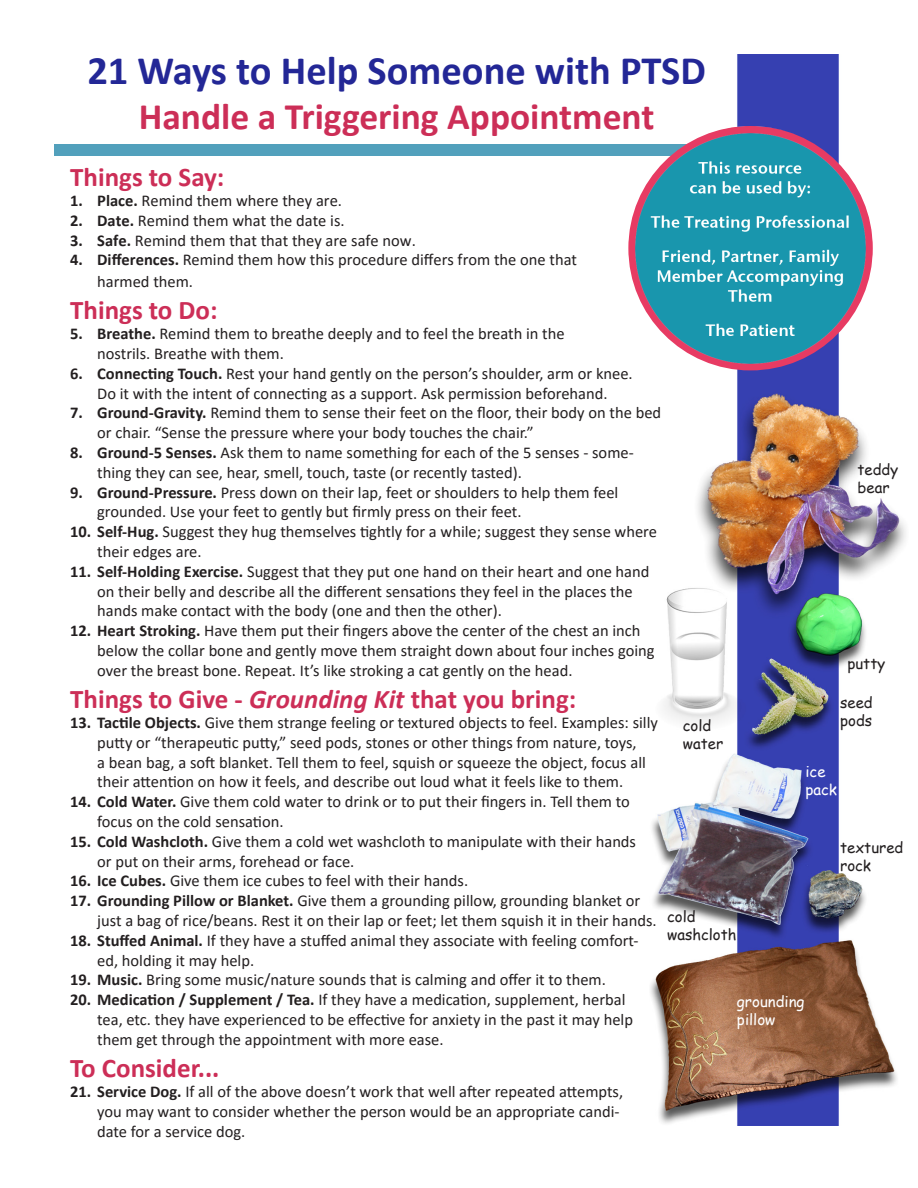
<style>
.page{position:relative;width:918px;height:1188px;background:#fff}
.page>*{position:absolute;margin:0;border:0;box-sizing:border-box;transform-origin:0 0}
.t1{font:700 40.5px "Calibri";color:#232796}
.t2{font:700 37.5px "Calibri";color:#cc2e57}
.t3{font:700 27px "Calibri";color:#cc2e57}
.t4{font:16.5px/19.8px "Calibri";color:#231f20}
.t5{font:15px/18px "Comic Sans MS";color:#231f20}
.t6{font:15px "Comic Sans MS";color:#fff}
.s1{font-weight:700}
.s2{font-style:italic}
</style>
<div class="page">
<img style="left:650px;top:54px;width:256px;height:1072px">
<div style="left:54px;top:144px;width:669px;height:11px;background:#52a0bc"></div>
<img style="left:628px;top:126px;width:245px;height:244px;border-radius:122px">
<p class="t1" style="left:87px;top:42px;width:620px">21 Ways to Help Someone with PTSD</p>
<p class="t2" style="left:139px;top:90px;width:517px">Handle a Triggering Appointment</p>
<p class="t3" style="left:70px;top:158px;width:156px">Things to Say:</p>
<p class="t4" style="left:70px;top:190px;width:273px"><span class="s1">1. Place.</span> Remind them where they are.</p>
<p class="t4" style="left:70px;top:210px;width:276px"><span class="s1">2. Date.</span> Remind them what the date is.</p>
<p class="t4" style="left:70px;top:230px;width:347px"><span class="s1">3. Safe.</span> Remind them that that they are safe now.</p>
<p class="t4" style="left:97px;top:249px;width:481px;line-height:21.6px;text-indent:-27px"><span class="s1">4. Differences.</span> Remind them how this procedure differs from the one that harmed them.</p>
<p class="t3" style="left:70px;top:291px;width:149px">Things to Do:</p>
<p class="t4" style="left:97px;top:323px;width:469px;text-indent:-27px"><span class="s1">5. Breathe.</span> Remind them to breathe deeply and to feel the breath in the nostrils. Breathe with them.</p>
<p class="t4" style="left:70px;top:363px;width:564px;text-align:center"><span class="s1">6. Connecting Touch.</span> Rest your hand gently on the person’s shoulder, arm or knee.<br>Do it with the intent of connecting as a support. Ask permission beforehand.</p>
<p class="t4" style="left:97px;top:403px;width:566px;text-indent:-27px"><span class="s1">7. Ground-Gravity.</span> Remind them to sense their feet on the floor, their body on the bed or chair. “Sense the pressure where your body touches the chair.”</p>
<p class="t4" style="left:97px;top:442px;width:538px;text-indent:-27px"><span class="s1">8. Ground-5 Senses.</span> Ask them to name something for each of the 5 senses - some&shy;thing they can see, hear, smell, touch, taste (or recently tasted).</p>
<p class="t4" style="left:97px;top:482px;width:523px;text-indent:-27px"><span class="s1">9. Ground-Pressure.</span> Press down on their lap, feet or shoulders to help them feel grounded. Use your feet to gently but firmly press on their feet.</p>
<p class="t4" style="left:97px;top:521px;width:561px;text-indent:-27px"><span class="s1">10. Self-Hug.</span> Suggest they hug themselves tightly for a while; suggest they sense where their edges are.</p>
<p class="t4" style="left:97px;top:561px;width:554px;text-indent:-27px"><span class="s1">11. Self-Holding Exercise.</span> Suggest that they put one hand on their heart and one hand on their belly and describe all the different sensations they feel in the places the hands make contact with the body (one and then the other).</p>
<p class="t4" style="left:97px;top:620px;width:559px;text-indent:-27px"><span class="s1">12. Heart Stroking.</span> Have them put their fingers above the center of the chest an inch below the collar bone and gently move them straight down about four inches going over the breast bone. Repeat. It’s like stroking a cat gently on the head.</p>
<p class="t3" style="left:70px;top:680px;width:508px">Things to Give - <span class="s2">Grounding Kit</span> that you bring:</p>
<p class="t4" style="left:97px;top:712px;width:562px;text-indent:-27px"><span class="s1">13. Tactile Objects.</span> Give them strange feeling or textured objects to feel. Examples: silly putty or “therapeutic putty,” seed pods, stones or other things from nature, toys,<br>a bean bag, a soft blanket. Tell them to feel, squish or squeeze the object, focus all their attention on how it feels, and describe out loud what it feels like to them.</p>
<p class="t4" style="left:97px;top:791px;width:534px;text-indent:-27px"><span class="s1">14. Cold Water.</span> Give them cold water to drink or to put their fingers in. Tell them to focus on the cold sensation.</p>
<p class="t4" style="left:97px;top:831px;width:540px;text-indent:-27px"><span class="s1">15. Cold Washcloth.</span> Give them a cold wet washcloth to manipulate with their hands or put on their arms, forehead or face.</p>
<p class="t4" style="left:70px;top:871px;width:399px"><span class="s1">16. Ice Cubes.</span> Give them ice cubes to feel with their hands.</p>
<p class="t4" style="left:97px;top:890px;width:561px;text-indent:-27px"><span class="s1">17. Grounding Pillow or Blanket.</span> Give them a grounding pillow, grounding blanket or just a bag of rice/beans. Rest it on their lap or feet; let them squish it in their hands.</p>
<p class="t4" style="left:97px;top:930px;width:543px;text-indent:-27px"><span class="s1">18. Stuffed Animal.</span> If they have a stuffed animal they associate with feeling comfort&shy;ed, holding it may help.</p>
<p class="t4" style="left:70px;top:970px;width:537px"><span class="s1">19. Music.</span> Bring some music/nature sounds that is calming and offer it to them.</p>
<p class="t4" style="left:97px;top:989px;width:537px;text-indent:-27px"><span class="s1">20. Medication / Supplement / Tea.</span> If they have a medication, supplement, herbal tea, etc. they have experienced to be effective for anxiety in the past it may help them get through the appointment with more ease.</p>
<p class="t3" style="left:70px;top:1049px;width:151px">To Consider...</p>
<p class="t4" style="left:97px;top:1081px;width:528px;text-indent:-27px"><span class="s1">21. Service Dog.</span> If all of the above doesn’t work that well after repeated attempts, you may want to consider whether the person would be an appropriate candi&shy;date for a service dog.</p>
<p class="t5" style="left:858px;top:461px;width:42px">teddy</p>
<p class="t5" style="left:858px;top:479px;width:33px">bear</p>
<p class="t5" style="left:847px;top:654px;width:39px">putty</p>
<p class="t5" style="left:840px;top:693px;width:34px">seed</p>
<p class="t5" style="left:840px;top:711px;width:34px">pods</p>
<p class="t5" style="left:683px;top:716px;width:42px">cold water</p>
<p class="t6" style="left:805px;top:760px;width:22px">ice</p>
<p class="t6" style="left:805px;top:778px;width:33px">pack</p>
<p class="t5" style="left:840px;top:838px;width:65px">textured</p>
<p class="t5" style="left:840px;top:856px;width:32px">rock</p>
<p class="t5" style="left:667px;top:907px;width:30px">cold</p>
<p class="t5" style="left:667px;top:925px;width:71px">washcloth</p>
<p class="t6" style="left:737px;top:991px;width:69px">grounding</p>
<p class="t6" style="left:737px;top:1009px;width:40px">pillow</p>
</div>
